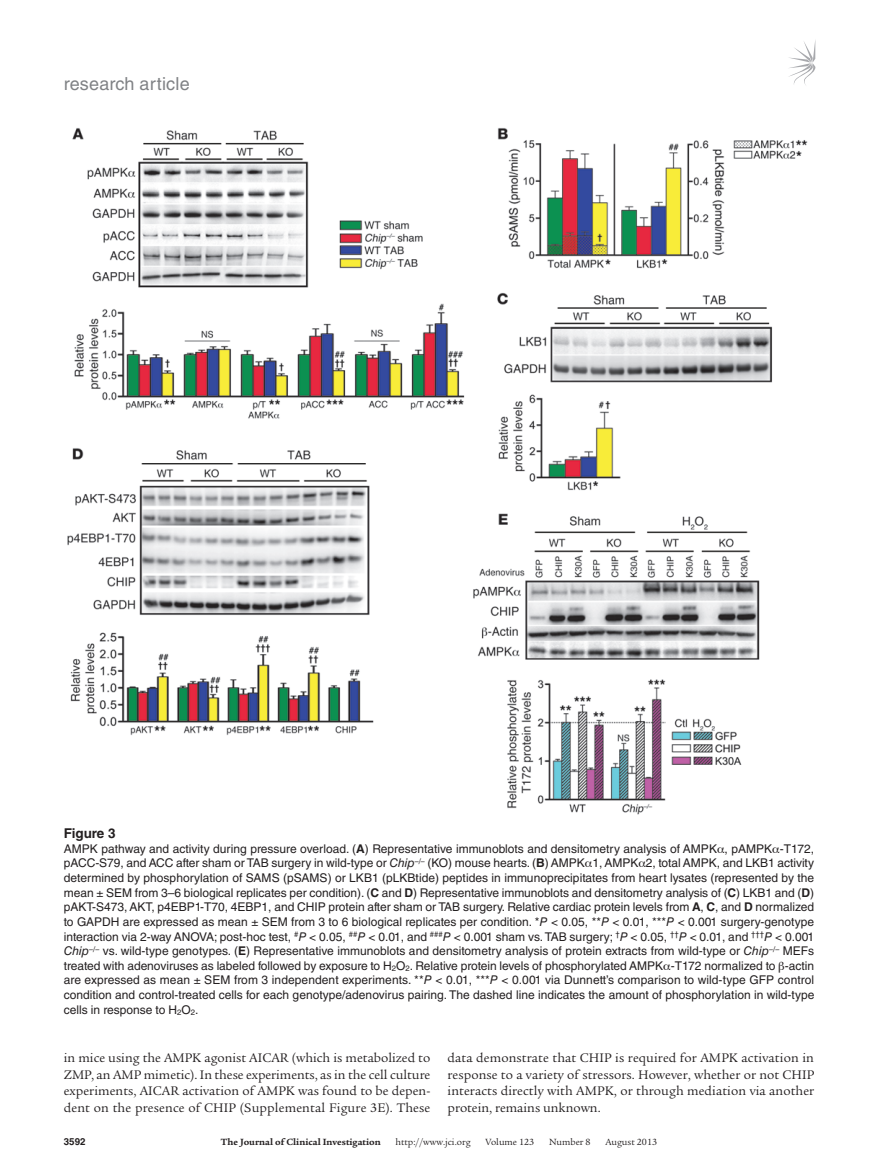
<style>
.page{position:relative;width:878px;height:1175px;background:#fff}
.page>*{position:absolute;margin:0;border:0;box-sizing:border-box;transform-origin:0 0}
.t1{font:18px "Helvetica LT Std";letter-spacing:.01em;color:#808285}
.t2{font:13.5px/16.5px "Legacy Serif Std";letter-spacing:.005em;color:#231f20;text-align:justify}
.t3{font:700 13.5px "Helvetica LT Std";color:#231f20}
.t4{font:12px/14.7px "Helvetica LT Std";color:#231f20;text-align:justify}
.t5{font:9.75px "Legacy Serif Std";color:#231f20}
.t6{font:700 9.75px "Legacy Serif Std";color:#231f20}
.t7{font:700 9.75px "Helvetica LT Std";color:#231f20}
.s1{font-weight:700}
.s2{font-style:italic}
</style>
<div class="page">
<svg style="left:789px;top:42px;width:26px;height:43px"></svg>
<img style="left:67px;top:128px;width:741px;height:687px">
<h1 class="t1" style="left:64px;top:73px;width:127px">research article</h1>
<p class="t3" style="left:64px;top:825px;width:53px">Figure 3</p>
<p class="t4" style="left:64px;top:841px;width:752px">AMPK pathway and activity during pressure overload. (<span class="s1">A</span>) Representative immunoblots and densitometry analysis of AMPK , pAMPK -T172, pACC-S79, and ACC after sham or TAB surgery in wild-type or <span class="s2">Chip</span><sup>–/–</sup> (KO) mouse hearts. (<span class="s1">B</span>) AMPK 1, AMPK 2, total AMPK, and LKB1 activity determined by phosphorylation of SAMS (pSAMS) or LKB1 (pLKBtide) peptides in immunoprecipitates from heart lysates (represented by the mean ± SEM from 3–6 biological replicates per condition). (<span class="s1">C</span> and <span class="s1">D</span>) Representative immunoblots and densitometry analysis of (<span class="s1">C</span>) LKB1 and (<span class="s1">D</span>) pAKT-S473, AKT, p4EBP1-T70, 4EBP1, and CHIP protein after sham or TAB surgery. Relative cardiac protein levels from <span class="s1">A</span>, <span class="s1">C</span>, and <span class="s1">D</span> normalized to GAPDH are expressed as mean ± SEM from 3 to 6 biological replicates per condition. *<span class="s2">P</span> &lt; 0.05, **<span class="s2">P</span> &lt; 0.01, ***<span class="s2">P</span> &lt; 0.001 surgery-genotype interaction via 2-way ANOVA; post-hoc test, <sup>#</sup><span class="s2">P</span> &lt; 0.05, <sup>##</sup><span class="s2">P</span> &lt; 0.01, and <sup>###</sup><span class="s2">P</span> &lt; 0.001 sham vs. TAB surgery; <sup>†</sup><span class="s2">P</span> &lt; 0.05, <sup>††</sup><span class="s2">P</span> &lt; 0.01, and <sup>†††</sup><span class="s2">P</span> &lt; 0.001<br><span class="s2">Chip</span><sup>–/–</sup> vs. wild-type genotypes. (<span class="s1">E</span>) Representative immunoblots and densitometry analysis of protein extracts from wild-type or <span class="s2">Chip</span><sup>–/–</sup> MEFs treated with adenoviruses as labeled followed by exposure to H<sub>2</sub>O<sub>2</sub>. Relative protein levels of phosphorylated AMPK -T172 normalized to -actin are expressed as mean ± SEM from 3 independent experiments. **<span class="s2">P</span> &lt; 0.01, ***<span class="s2">P</span> &lt; 0.001 via Dunnett’s comparison to wild-type GFP control condition and control-treated cells for each genotype/adenovirus pairing. The dashed line indicates the amount of phosphorylation in wild-type cells in response to H<sub>2</sub>O<sub>2</sub>.</p>
<p class="t2" style="left:64px;top:1049px;width:368px">in mice using the AMPK agonist AICAR (which is metabolized to ZMP, an AMP mimetic). In these experiments, as in the cell culture experiments, AICAR activation of AMPK was found to be depen&shy;dent on the presence of CHIP (Supplemental Figure 3E). These</p>
<p class="t2" style="left:447px;top:1049px;width:368px">data demonstrate that CHIP is required for AMPK activation in response to a variety of stressors. However, whether or not CHIP interacts directly with AMPK, or through mediation via another protein, remains unknown.</p>
<p class="t7" style="left:64px;top:1135px;width:23px">3592</p>
<p class="t6" style="left:221px;top:1135px;width:161px">The Journal of Clinical Investigation</p>
<p class="t5" style="left:395px;top:1136px;width:77px">http://www.jci.org</p>
<p class="t5" style="left:485px;top:1136px;width:50px">Volume 123</p>
<p class="t5" style="left:549px;top:1136px;width:43px">Number 8</p>
<p class="t5" style="left:605px;top:1136px;width:53px">August 2013</p>
</div>
